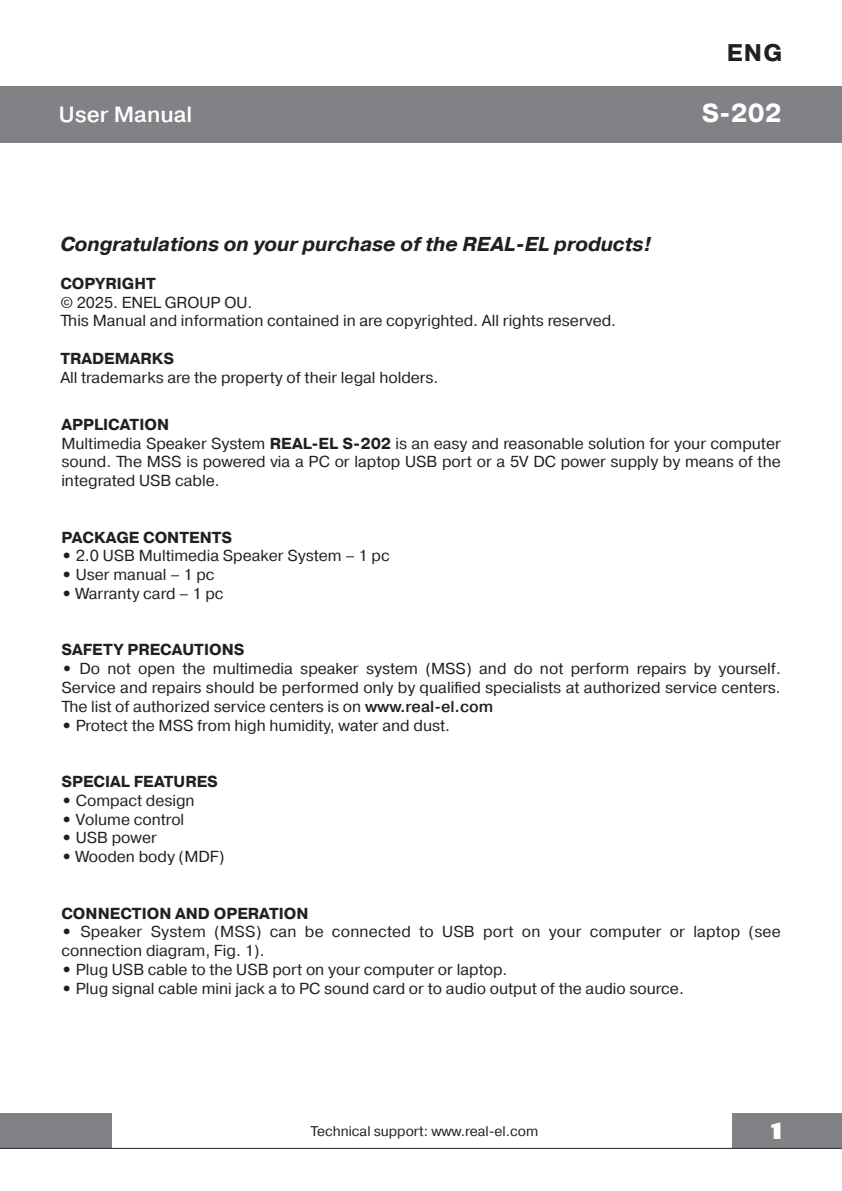
<style>
.page{position:relative;width:842px;height:1191px;background:#fff}
.page>*{position:absolute;margin:0;border:0;box-sizing:border-box;transform-origin:0 0}
.t1{font:700 26px "Pragmatica";color:#fff}
.t2{font:700 24px "Pragmatica";color:#231f20}
.t3{font:700 23.2px "Enter Sansman";color:#fff;scale:1.19 1}
.t4{font:500 22px "Pragmatica";color:#fff}
.t5{font:italic 700 20px "Pragmatica";color:#231f20}
.t6{font:15.8px/18.8px "Pragmatica";color:#231f20}
.t7{font:700 15.8px "Pragmatica";color:#231f20}
.t8{font:14px "Pragmatica";color:#231f20}
.s1{font-weight:700}
.s2{font-size:15.6px}
.s3{font-weight:700;font-style:italic}
.s4{font-weight:500}
</style>
<div class="page">
<div style="left:732px;top:1113px;width:110px;height:35px;background:#808285"></div>
<div style="left:0;top:1113px;width:111px;height:35px;background:#808285"></div>
<div style="left:0;top:86px;width:842px;height:57px;background:#808285"></div>
<hr style="left:0;top:1148px;width:842px;height:1px;background:#231f20">
<h2 class="t2" style="left:727px;top:37px;width:57px">ENG</h2>
<h3 class="t4" style="left:59px;top:101px;width:135px">User Manual</h3>
<h1 class="t1" style="left:702px;top:96px;width:81px">S-202</h1>
<p class="t5" style="left:60px;top:232px;width:592px">Congratulations on your purchase of the REAL-EL products!</p>
<p class="t6" style="left:60px;top:274px;width:557px"><span class="s1">COPYRIGHT<br></span>© <span class="s2">2025.</span> ENEL GROUP OU.<br>This Manual and information contained in are copyrighted. All rights reserved.</p>
<p class="t7" style="left:60px;top:348px;width:115px">TRADEMARKS</p>
<p class="t6" style="left:60px;top:368px;width:379px">All trademarks are the property of their legal holders.</p>
<p class="t6" style="left:61px;top:415px;width:721px"><span class="s1">APPLICATION<br></span>Multimedia Speaker System <span class="s1">REAL-EL S-202</span> is an easy and reasonable solution for your computer sound. The MSS is powered via a PC or laptop USB port or a 5V DC power supply by means of the integrated USB cable.</p>
<p class="t7" style="left:61px;top:527px;width:172px">PACKAGE CONTENTS</p>
<p class="t6" style="left:61px;top:547px;width:330px"><span class="s1">•</span> 2.0 USB Multimedia Speaker System – 1 pc</p>
<p class="t6" style="left:61px;top:565px;width:155px"><span class="s1">•</span> User manual – 1 pc</p>
<p class="t6" style="left:61px;top:584px;width:164px"><span class="s1">•</span> Warranty card – 1 pc</p>
<p class="t7" style="left:61px;top:639px;width:185px">SAFETY PRECAUTIONS</p>
<p class="t6" style="left:61px;top:659px;width:721px;text-align:justify"><span class="s3">•</span> Do not open the multimedia speaker system (MSS) and do not perform repairs by yourself.<br>Service and repairs should be performed only by qualified specialists at authorized service centers.<br>The list of authorized service centers is on <span class="s4">www.real-el.com</span></p>
<p class="t6" style="left:61px;top:716px;width:390px"><span class="s1">•</span> Protect the MSS from high humidity, water and dust.</p>
<p class="t7" style="left:61px;top:771px;width:158px">SPECIAL FEATURES</p>
<p class="t6" style="left:61px;top:791px;width:135px"><span class="s1">•</span> Compact design</p>
<p class="t6" style="left:61px;top:810px;width:124px"><span class="s1">•</span> Volume control</p>
<p class="t6" style="left:61px;top:829px;width:97px"><span class="s1">•</span> USB power</p>
<p class="t6" style="left:61px;top:847px;width:165px"><span class="s1">•</span> Wooden body (MDF)</p>
<p class="t7" style="left:61px;top:903px;width:249px">CONNECTION AND OPERATION</p>
<p class="t6" style="left:61px;top:923px;width:721px"><span class="s1">•</span> Speaker System (MSS) can be connected to USB port on your computer or laptop (see connection diagram, Fig. 1).</p>
<p class="t6" style="left:61px;top:960px;width:448px"><span class="s1">•</span> Plug USB cable to the USB port on your computer or laptop.</p>
<p class="t6" style="left:61px;top:979px;width:624px"><span class="s1">•</span> Plug signal cable mini jack a to PC sound card or to audio output of the audio source.</p>
<p class="t8" style="left:311px;top:1122px;width:229px">Technical support: www.real-el.com</p>
<h3 class="t3" style="left:766px;top:1118px;width:14px">1</h3>
</div>
